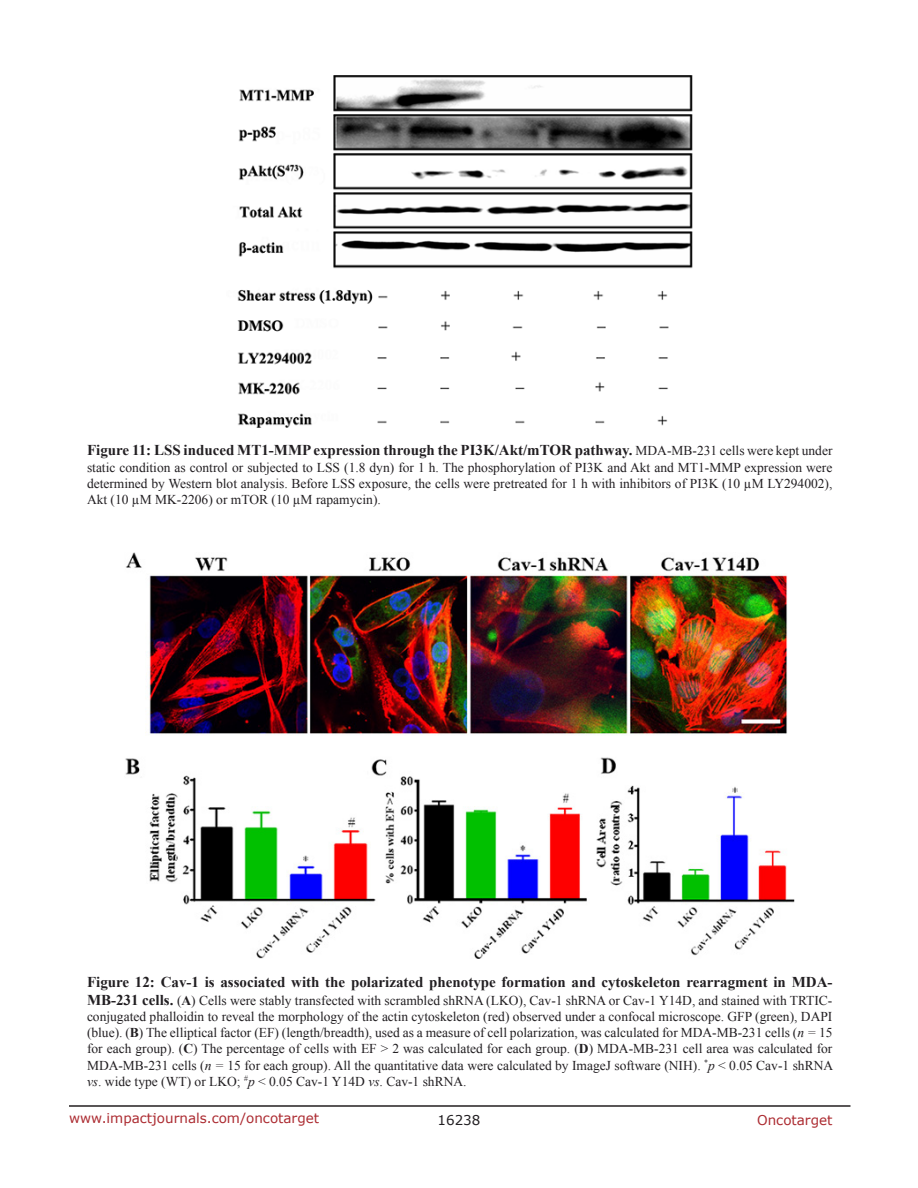
<style>
.page{position:relative;width:918px;height:1188px;background:#fff}
.page>*{position:absolute;margin:0;border:0;box-sizing:border-box;transform-origin:0 0}
.FigureText{font:700 15px "Times New Roman";color:#221f22}
.FigureText-2{font:13.5px/16.2px "Times New Roman";color:#221f22;text-align:justify}
.t1{font:13.5px "Verdana";color:#ac2b31}
.t2{font:13.5px "Verdana";color:#221f22}
.s1{font-weight:400;font-size:13.5px}
.s2{font-weight:700;font-size:15px}
.s3{font-weight:700}
.s4{font-style:italic}
</style>
<div class="page">
<hr style="left:69px;top:1105px;width:781px;height:2px;background:#231f20">
<img style="left:237px;top:76px;width:456px;height:351px">
<img style="left:125px;top:553px;width:670px;height:406px">
<p class="FigureText" style="left:87px;top:440px;width:747px">Figure 11: LSS induced MT1-MMP expression through the PI3K/Akt/mTOR pathway. <span class="s1">MDA-MB-231 cells were kept under</span></p>
<p class="FigureText-2" style="left:87px;top:459px;width:747px">static condition as control or subjected to LSS (1.8 dyn) for 1 h. The phosphorylation of PI3K and Akt and MT1-MMP expression were determined by Western blot analysis. Before LSS exposure, the cells were pretreated for 1 h with inhibitors of PI3K (10 µM LY294002), Akt (10 µM MK-2206) or mTOR (10 µM rapamycin).</p>
<p class="FigureText" style="left:87px;top:971px;width:747px">Figure 12: Cav-1 is associated with the polarizated phenotype formation and cytoskeleton rearragment in MDA-</p>
<p class="FigureText-2" style="left:87px;top:992px;width:748px"><span class="s2">MB-231 cells.</span> (<span class="s3">A</span>) Cells were stably transfected with scrambled shRNA (LKO), Cav-1 shRNA or Cav-1 Y14D, and stained with TRTIC&shy;conjugated phalloidin to reveal the morphology of the actin cytoskeleton (red) observed under a confocal microscope. GFP (green), DAPI (blue). (<span class="s3">B</span>) The elliptical factor (EF) (length/breadth), used as a measure of cell polarization, was calculated for MDA-MB-231 cells (<span class="s4">n =</span> 15 for each group). (<span class="s3">C</span>) The percentage of cells with EF &gt; 2 was calculated for each group. (<span class="s3">D</span>) MDA-MB-231 cell area was calculated for MDA-MB-231 cells (<span class="s4">n =</span> 15 for each group). All the quantitative data were calculated by ImageJ software (NIH). <sup>*</sup><span class="s4">p</span> &lt; 0.05 Cav-1 shRNA <span class="s4">vs</span>. wide type (WT) or LKO; <sup>#</sup><span class="s4">p</span> &lt; 0.05 Cav-1 Y14D <span class="s4">vs</span>. Cav-1 shRNA.</p>
<p class="t1" style="left:69px;top:1109px;width:252px">www.impactjournals.com/oncotarget</p>
<p class="t2" style="left:438px;top:1111px;width:44px">16238</p>
<p class="t1" style="left:757px;top:1111px;width:77px">Oncotarget</p>
</div>
